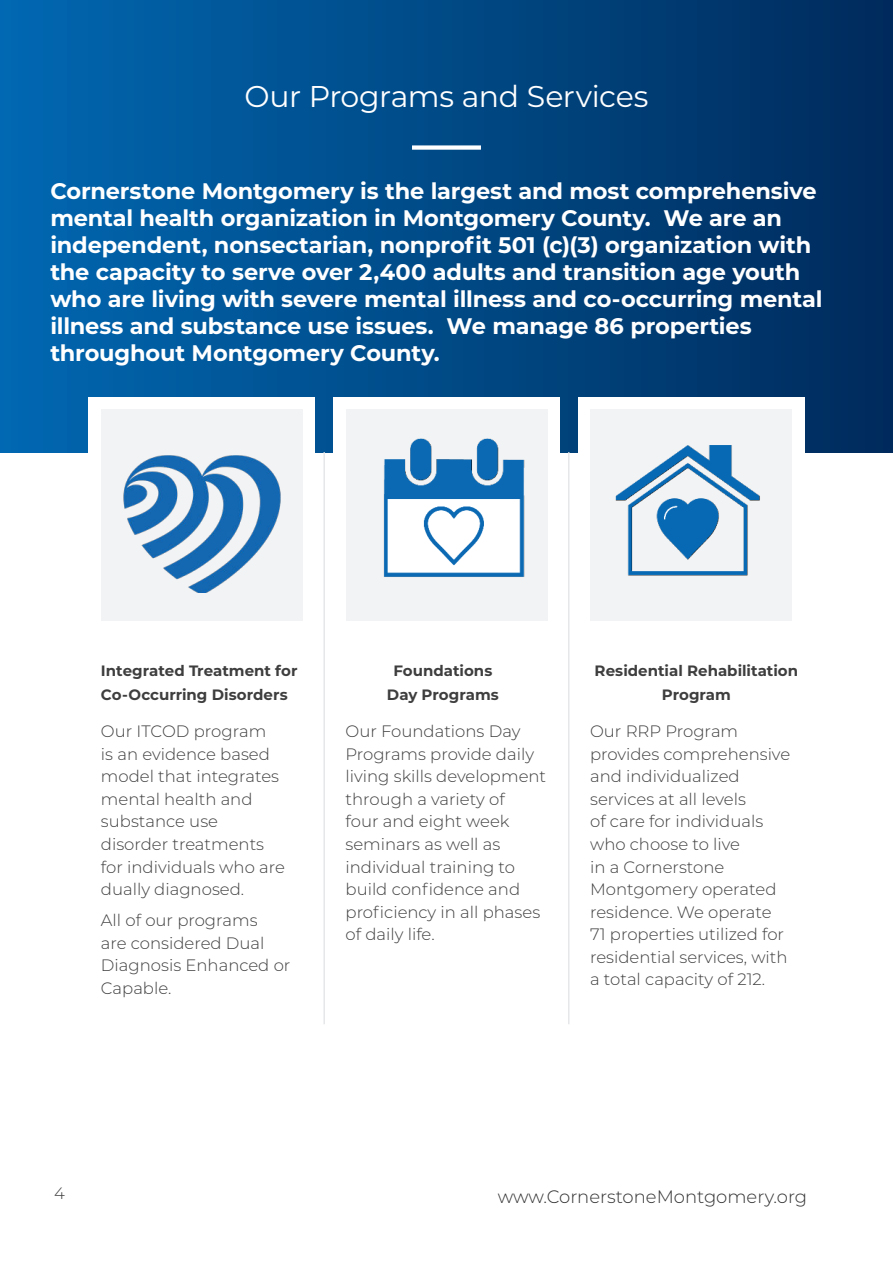
<style>
.page{position:relative;width:893px;height:1263px;background:#fff}
.page>*{position:absolute;margin:0;border:0;box-sizing:border-box;transform-origin:0 0}
.t1{font:30px "Montserrat";letter-spacing:-.015em;color:#fff}
.t2{font:700 22.5px/27px "Montserrat";letter-spacing:-.01em;color:#fff}
.t3{font:300 18px "Montserrat";color:#333233}
.t4{font:300 16.5px/22.5px "Montserrat";color:#3e3e3f}
.t5{font:700 15px/24.8px "Montserrat";color:#3e3e3f;text-align:center}
</style>
<div class="page">
<div style="left:0;top:0;width:893px;height:452px;background:linear-gradient(to right,#0168b1,#002b5b)"></div>
<div style="left:412px;top:145px;width:69px;height:5px;background:#fff"></div>
<div style="left:89px;top:397px;width:226px;height:142px;background:#fff"></div>
<div style="left:333px;top:397px;width:227px;height:142px;background:#fff"></div>
<div style="left:578px;top:397px;width:226px;height:142px;background:#fff"></div>
<hr style="left:323px;top:452px;width:2px;height:572px;background:#e6e7e9">
<hr style="left:568px;top:452px;width:1px;height:572px;background:#e6e7e9">
<div style="left:101px;top:410px;width:202px;height:211px;background:#f2f3f4"></div>
<div style="left:346px;top:410px;width:201px;height:211px;background:#f2f3f4"></div>
<div style="left:590px;top:410px;width:202px;height:211px;background:#f2f3f4"></div>
<img style="left:123px;top:455px;width:158px;height:137px">
<img style="left:383px;top:438px;width:142px;height:139px">
<img style="left:615px;top:445px;width:145px;height:131px">
<h1 class="t1" style="left:245px;top:82px;width:405px">Our Programs and Services</h1>
<p class="t2" style="left:50px;top:179px;width:774px">Cornerstone Montgomery is the largest and most comprehensive mental health organization in Montgomery County. We are an independent, nonsectarian, nonprofit 501 (c)(3) organization with the capacity to serve over 2,400 adults and transition age youth who are living with severe mental illness and co-occurring mental illness and substance use issues. We manage 86 properties throughout Montgomery County.</p>
<p class="t5" style="left:101px;top:659px;width:198px;text-align:left">Integrated Treatment for<br>Co-Occurring Disorders</p>
<p class="t4" style="left:101px;top:721px;width:185px">Our ITCOD program<br>is an evidence based model that integrates mental health and substance use disorder treatments for individuals who are dually diagnosed.</p>
<p class="t4" style="left:101px;top:909px;width:191px">All of our programs<br>are considered Dual<br>Diagnosis Enhanced or<br>Capable.</p>
<p class="t5" style="left:387px;top:659px;width:113px">Foundations<br>Day Programs</p>
<p class="t5" style="left:595px;top:659px;width:205px">Residential Rehabilitation<br>Program</p>
<p class="t4" style="left:346px;top:721px;width:202px">Our Foundations Day<br>Programs provide daily living skills development through a variety of<br>four and eight week seminars as well as individual training to build confidence and proficiency in all phases of daily life.</p>
<p class="t4" style="left:590px;top:721px;width:202px">Our RRP Program provides comprehensive and individualized services at all levels<br>of care for individuals who choose to live<br>in a Cornerstone<br>Montgomery operated residence. We operate<br>71 properties utilized for residential services, with a total capacity of 212.</p>
<p class="t4" style="left:54px;top:1183px;width:12px">4</p>
<p class="t3" style="left:498px;top:1187px;width:311px">www.CornerstoneMontgomery.org</p>
</div>
